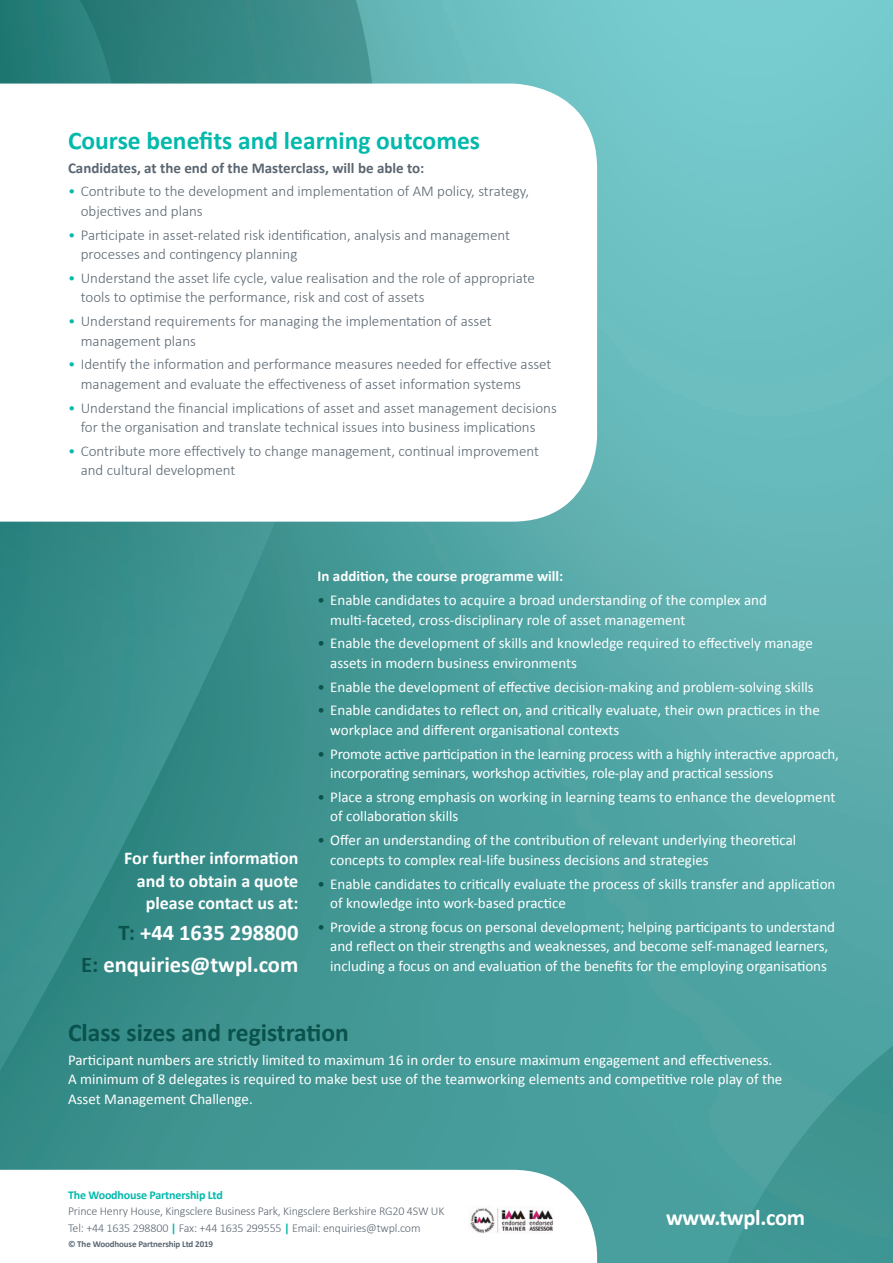
<style>
.page{position:relative;width:893px;height:1263px;background:#fff}
.page>*{position:absolute;margin:0;border:0;box-sizing:border-box;transform-origin:0 0}
.t1{font:700 25.5px "Calibri";color:#03b9ac}
.t2{font:700 25.5px "Calibri";color:#0a524c}
.t3{font:700 22.5px "Calibri";color:#fff}
.t4{font:700 18px/22.5px "Calibri";color:#fff;text-align:right}
.t5{font:15px/19.5px "Calibri";color:#fff}
.t6{font:300 15px/19.5px "Calibri";color:#5a6671}
.t7{font:700 15px "Calibri";color:#5a6671}
.t8{font:700 15px "Calibri";color:#fff}
.t9{font:300 12px/16.5px "Calibri";letter-spacing:-.015em;color:#5a6671}
.t10{font:700 9px "Calibri";letter-spacing:-.015em;color:#5a6671}
.s1{color:#03b9ac}
.s2{color:#0a524c}
.s3{font-weight:700;color:#03b9ac}
</style>
<div class="page">
<img style="left:0;top:0;width:893px;height:1263px">
<img style="left:727px;top:1044px;width:166px;height:219px">
<img style="left:0;top:0;width:387px;height:1074px">
<svg style="left:0;top:84px;width:597px;height:438px"></svg>
<svg style="left:0;top:1170px;width:597px;height:93px"></svg>
<img style="left:469px;top:1206px;width:86px;height:27px">
<p class="t1" style="left:68px;top:124px;width:414px">Course benefits and learning outcomes</p>
<p class="t7" style="left:68px;top:158px;width:358px">Candidates, at the end of the Masterclass, will be able to:</p>
<p class="t6" style="left:81px;top:181px;width:450px;text-indent:-13px"><span class="s1">•</span> Contribute to the development and implementation of AM policy, strategy, objectives and plans</p>
<p class="t6" style="left:81px;top:224px;width:431px;text-indent:-13px"><span class="s1">•</span> Participate in asset-related risk identification, analysis and management processes and contingency planning</p>
<p class="t6" style="left:81px;top:267px;width:456px;text-indent:-13px"><span class="s1">•</span> Understand the asset life cycle, value realisation and the role of appropriate tools to optimise the performance, risk and cost of assets</p>
<p class="t6" style="left:81px;top:311px;width:412px;text-indent:-13px"><span class="s1">•</span> Understand requirements for managing the implementation of asset management plans</p>
<p class="t6" style="left:81px;top:354px;width:472px;text-indent:-13px"><span class="s1">•</span> Identify the information and performance measures needed for effective asset management and evaluate the effectiveness of asset information systems</p>
<p class="t6" style="left:68px;top:397px;width:490px;text-align:center"><span class="s1">•</span> Understand the financial implications of asset and asset management decisions for the organisation and translate technical issues into business implications</p>
<p class="t6" style="left:81px;top:440px;width:460px;text-indent:-13px"><span class="s1">•</span> Contribute more effectively to change management, continual improvement and cultural development</p>
<p class="t4" style="left:124px;top:847px;width:176px">For further information and to obtain a quote please contact us at:</p>
<p class="t3" style="left:119px;top:919px;width:181px"><span class="s2">T:</span> +44 1635 298800</p>
<p class="t3" style="left:81px;top:950px;width:219px"><span class="s2">E:</span> enquiries@twpl.com</p>
<p class="t8" style="left:317px;top:567px;width:247px">In addition, the course programme will:</p>
<p class="t5" style="left:330px;top:590px;width:438px;text-indent:-13px"><span class="s2">•</span> Enable candidates to acquire a broad understanding of the complex and multi-faceted, cross-disciplinary role of asset management</p>
<p class="t5" style="left:330px;top:634px;width:484px;text-indent:-13px"><span class="s2">•</span> Enable the development of skills and knowledge required to effectively manage assets in modern business environments</p>
<p class="t5" style="left:317px;top:677px;width:498px"><span class="s2">•</span> Enable the development of effective decision-making and problem-solving skills</p>
<p class="t5" style="left:330px;top:701px;width:491px;text-indent:-13px"><span class="s2">•</span> Enable candidates to reflect on, and critically evaluate, their own practices in the workplace and different organisational contexts</p>
<p class="t5" style="left:330px;top:744px;width:510px;text-indent:-13px"><span class="s2">•</span> Promote active participation in the learning process with a highly interactive approach, incorporating seminars, workshop activities, role-play and practical sessions</p>
<p class="t5" style="left:330px;top:787px;width:507px;text-indent:-13px"><span class="s2">•</span> Place a strong emphasis on working in learning teams to enhance the development of collaboration skills</p>
<p class="t5" style="left:330px;top:830px;width:468px;text-indent:-13px"><span class="s2">•</span> Offer an understanding of the contribution of relevant underlying theoretical concepts to complex real-life business decisions and strategies</p>
<p class="t5" style="left:330px;top:874px;width:507px;text-indent:-13px"><span class="s2">•</span> Enable candidates to critically evaluate the process of skills transfer and application of knowledge into work-based practice</p>
<p class="t5" style="left:317px;top:917px;width:519px;text-align:center"><span class="s2">•</span> Provide a strong focus on personal development; helping participants to understand and reflect on their strengths and weaknesses, and become self-managed learners, including a focus on and evaluation of the benefits for the employing organisations</p>
<p class="t2" style="left:68px;top:1016px;width:282px">Class sizes and registration</p>
<p class="t5" style="left:68px;top:1050px;width:716px">Participant numbers are strictly limited to maximum 16 in order to ensure maximum engagement and effectiveness.<br>A minimum of 8 delegates is required to make best use of the teamworking elements and competitive role play of the<br>Asset Management Challenge.</p>
<p class="t9" style="left:68px;top:1186px;width:378px"><span class="s3">The Woodhouse Partnership Ltd<br></span>Prince Henry House, Kingsclere Business Park, Kingsclere Berkshire RG20 4SW UK<br>Tel: +44 1635 298800 <span class="s3">|</span> Fax: +44 1635 299555 <span class="s3">|</span> Email: enquiries@twpl.com</p>
<p class="t10" style="left:68px;top:1238px;width:147px">© The Woodhouse Partnership Ltd 2019</p>
<p class="t3" style="left:666px;top:1203px;width:141px">www.twpl.com</p>
</div>
